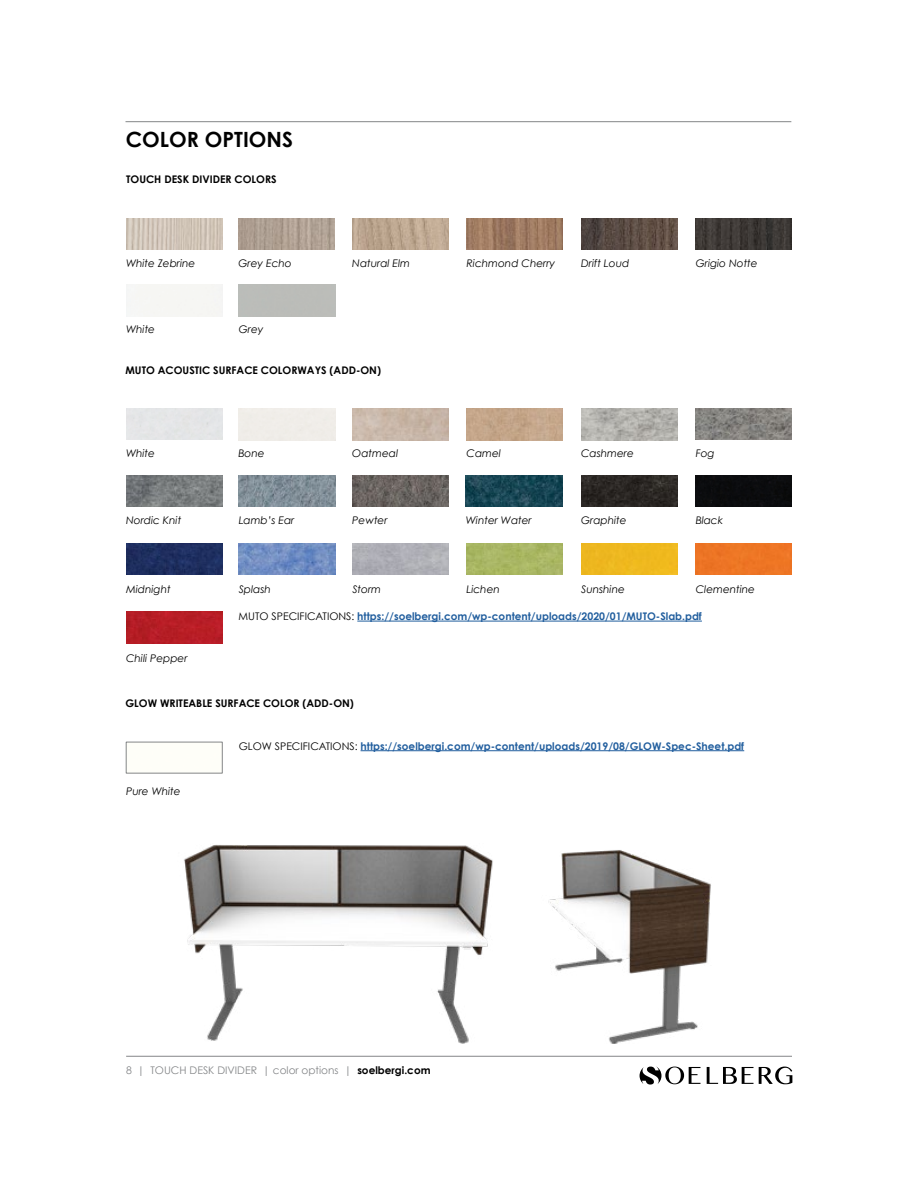
<style>
.page{position:relative;width:918px;height:1188px;background:#fff}
.page>*{position:absolute;margin:0;border:0;box-sizing:border-box;transform-origin:0 0}
.t1{font:700 21px "Century Gothic";color:#000}
.t2{font:italic 10.5px "Century Gothic";color:#000}
.t3{font:700 10.5px "Century Gothic";color:#215e9e}
.t4{font:700 10.5px "Century Gothic";color:#000}
.t5{font:10.5px "Century Gothic";color:#848688}
.s1{font-weight:400;color:#000}
.s2{font-weight:700;color:#000}
</style>
<div class="page">
<svg style="left:707px;top:1067px;width:46px;height:17px"></svg>
<svg style="left:759px;top:1067px;width:33px;height:17px"></svg>
<svg style="left:640px;top:1066px;width:60px;height:19px"></svg>
<hr style="left:126px;top:1056px;width:666px;height:1px;background:#848688">
<img style="left:126px;top:218px;width:96px;height:31px">
<img style="left:239px;top:218px;width:96px;height:31px">
<img style="left:352px;top:218px;width:97px;height:31px">
<img style="left:467px;top:218px;width:96px;height:31px">
<img style="left:581px;top:218px;width:96px;height:31px">
<img style="left:696px;top:218px;width:96px;height:31px">
<div style="left:126px;top:742px;width:96px;height:31px;border:1px solid #848688"></div>
<img style="left:696px;top:408px;width:96px;height:32px">
<img style="left:352px;top:475px;width:97px;height:32px">
<img style="left:581px;top:409px;width:96px;height:31px">
<img style="left:581px;top:476px;width:96px;height:31px">
<div style="left:581px;top:543px;width:96px;height:32px;background:#eeb81f"></div>
<img style="left:126px;top:543px;width:96px;height:32px">
<div style="left:126px;top:612px;width:96px;height:31px;background:#b71d25"></div>
<img style="left:239px;top:475px;width:96px;height:32px">
<img style="left:467px;top:409px;width:96px;height:31px">
<img style="left:466px;top:475px;width:97px;height:32px">
<img style="left:126px;top:475px;width:96px;height:32px">
<div style="left:696px;top:476px;width:96px;height:31px;background:#0b0c0e"></div>
<div style="left:696px;top:543px;width:96px;height:32px;background:#ee7525"></div>
<img style="left:238px;top:543px;width:97px;height:32px">
<img style="left:467px;top:543px;width:96px;height:32px">
<hr style="left:126px;top:121px;width:665px;height:1px;background:#848688">
<img style="left:184px;top:844px;width:296px;height:200px">
<img style="left:480px;top:850px;width:231px;height:194px">
<hr style="left:357px;top:621px;width:345px;height:1px;background:#215e9e">
<hr style="left:361px;top:750px;width:383px;height:1px;background:#215e9e">
<h1 class="t1" style="left:126px;top:126px;width:169px">COLOR OPTIONS</h1>
<p class="t4" style="left:126px;top:173px;width:152px">TOUCH DESK DIVIDER COLORS</p>
<p class="t2" style="left:126px;top:257px;width:71px">White Zebrine</p>
<p class="t2" style="left:126px;top:323px;width:30px">White</p>
<p class="t2" style="left:238px;top:256px;width:55px">Grey Echo</p>
<p class="t2" style="left:239px;top:323px;width:26px">Grey</p>
<p class="t2" style="left:352px;top:257px;width:59px">Natural Elm</p>
<p class="t4" style="left:126px;top:363px;width:257px">MUTO ACOUSTIC SURFACE COLORWAYS (ADD-ON)</p>
<p class="t2" style="left:126px;top:447px;width:30px">White</p>
<p class="t2" style="left:126px;top:514px;width:57px">Nordic Knit</p>
<p class="t2" style="left:238px;top:447px;width:28px">Bone</p>
<p class="t2" style="left:352px;top:447px;width:47px">Oatmeal</p>
<p class="t2" style="left:239px;top:514px;width:57px">Lamb’s Ear</p>
<p class="t2" style="left:352px;top:514px;width:37px">Pewter</p>
<p class="t2" style="left:467px;top:256px;width:90px">Richmond Cherry</p>
<p class="t2" style="left:581px;top:256px;width:50px">Drift Loud</p>
<p class="t2" style="left:696px;top:257px;width:63px">Grigio Notte</p>
<p class="t2" style="left:467px;top:447px;width:36px">Camel</p>
<p class="t2" style="left:581px;top:447px;width:54px">Cashmere</p>
<p class="t2" style="left:696px;top:447px;width:21px">Fog</p>
<p class="t2" style="left:466px;top:514px;width:67px">Winter Water</p>
<p class="t2" style="left:581px;top:514px;width:47px">Graphite</p>
<p class="t2" style="left:696px;top:514px;width:29px">Black</p>
<p class="t2" style="left:126px;top:583px;width:46px">Midnight</p>
<p class="t2" style="left:126px;top:651px;width:63px">Chili Pepper</p>
<p class="t2" style="left:239px;top:583px;width:34px">Splash</p>
<p class="t2" style="left:352px;top:583px;width:30px">Storm</p>
<p class="t2" style="left:467px;top:583px;width:35px">Lichen</p>
<p class="t2" style="left:581px;top:583px;width:45px">Sunshine</p>
<p class="t2" style="left:696px;top:583px;width:61px">Clementine</p>
<p class="t3" style="left:239px;top:610px;width:465px"><span class="s1">MUTO SPECIFICATIONS:</span> https://soelbergi.com/wp-content/uploads/2020/01/MUTO-Slab.pdf</p>
<p class="t4" style="left:126px;top:696px;width:230px">GLOW WRITEABLE SURFACE COLOR (ADD-ON)</p>
<p class="t2" style="left:126px;top:785px;width:56px">Pure White</p>
<p class="t3" style="left:239px;top:739px;width:507px"><span class="s1">GLOW SPECIFICATIONS:</span> https://soelbergi.com/wp-content/uploads/2019/08/GLOW-Spec-Sheet.pdf</p>
<p class="t5" style="left:126px;top:1064px;width:306px">8 | TOUCH DESK DIVIDER | color options | <span class="s2">soelbergi.com</span></p>
</div>
